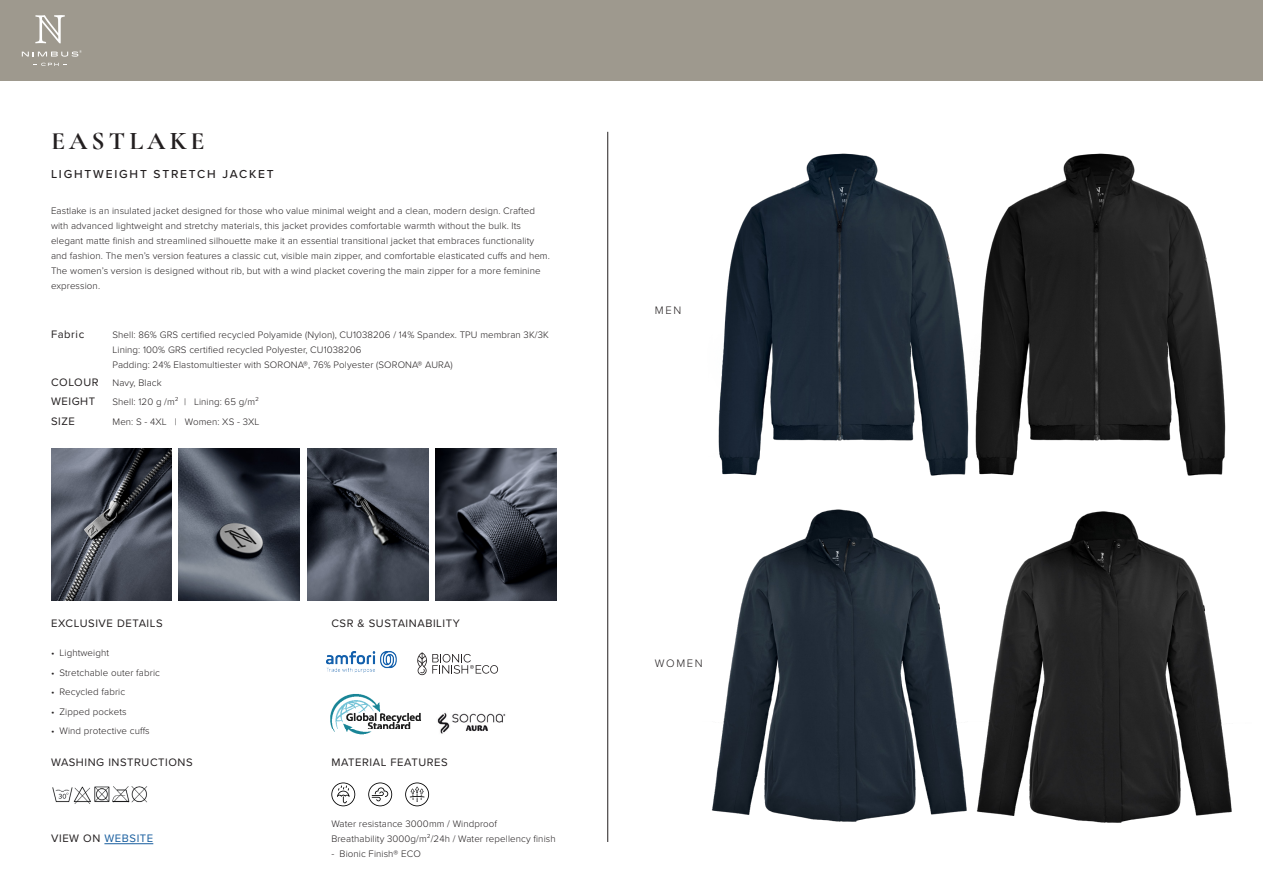
<style>
.page{position:relative;width:1263px;height:893px;background:#fff}
.page>*{position:absolute;margin:0;border:0;box-sizing:border-box;transform-origin:0 0}
.t1{font:700 25.5px "Cormorant Garamond";letter-spacing:.16em;color:#231f20}
.t2{font:500 12px "Proxima Nova";letter-spacing:.15em;color:#231f20}
.t3{font:11.25px "Proxima Nova";letter-spacing:.05em;color:#231f20}
.t4{font:11.25px "Proxima Nova";letter-spacing:.05em;color:#175d9e}
.t5{font:300 11.25px "Proxima Nova";letter-spacing:.15em;color:#231f20}
.t6{font:300 9.75px/15px "Proxima Nova";letter-spacing:.01em;color:#231f20}
.s1{font-weight:400;font-size:11.25px}
.s2{color:#231f20}
</style>
<div class="page">
<div style="left:0;top:0;width:1263px;height:81px;background:#9e998e"></div>
<hr style="left:607px;top:132px;width:1px;height:710px;background:#231f20">
<img style="left:52px;top:786px;width:96px;height:18px">
<img style="left:327px;top:652px;width:70px;height:21px">
<svg style="left:35px;top:15px;width:30px;height:28px"></svg>
<svg style="left:33px;top:63px;width:34px;height:3px"></svg>
<svg style="left:22px;top:50px;width:60px;height:7px"></svg>
<img style="left:307px;top:449px;width:122px;height:151px">
<img style="left:179px;top:449px;width:121px;height:151px">
<img style="left:436px;top:449px;width:121px;height:151px">
<img style="left:51px;top:449px;width:121px;height:151px">
<svg style="left:417px;top:652px;width:81px;height:23px"></svg>
<img style="left:986px;top:531px;width:246px;height:292px">
<img style="left:711px;top:531px;width:275px;height:291px">
<img style="left:718px;top:153px;width:233px;height:378px">
<img style="left:951px;top:153px;width:275px;height:378px">
<img style="left:330px;top:694px;width:91px;height:41px">
<img style="left:437px;top:713px;width:69px;height:21px">
<svg style="left:331px;top:782px;width:24px;height:24px"></svg>
<svg style="left:368px;top:782px;width:24px;height:24px"></svg>
<svg style="left:405px;top:782px;width:24px;height:24px"></svg>
<hr style="left:104px;top:843px;width:49px;height:1px;background:#175d9e">
<p class="t1" style="left:51px;top:125px;width:155px">EASTLAKE</p>
<p class="t2" style="left:51px;top:166px;width:224px">LIGHTWEIGHT STRETCH JACKET</p>
<p class="t6" style="left:51px;top:203px;width:500px">Eastlake is an insulated jacket designed for those who value minimal weight and a clean, modern design. Crafted with advanced lightweight and stretchy materials, this jacket provides comfortable warmth without the bulk. Its elegant matte finish and streamlined silhouette make it an essential transitional jacket that embraces functionality and fashion. The men’s version features a classic cut, visible main zipper, and comfortable elasticated cuffs and hem.<br>The women’s version is designed without rib, but with a wind placket covering the main zipper for a more feminine expression.</p>
<p class="t3" style="left:51px;top:326px;width:35px">Fabric</p>
<p class="t6" style="left:113px;top:327px;width:438px">Shell: 86% GRS certified recycled Polyamide (Nylon), CU1038206 / 14% Spandex. TPU membran 3K/3K</p>
<p class="t6" style="left:113px;top:342px;width:342px">Lining: 100% GRS certified recycled Polyester, CU1038206<br>Padding: 24% Elastomultiester with SORONA®, 76% Polyester (SORONA® AURA)</p>
<p class="t6" style="left:51px;top:375px;width:112px"><span class="s1">COLOUR</span> Navy, Black</p>
<p class="t3" style="left:51px;top:393px;width:46px">WEIGHT</p>
<p class="t6" style="left:113px;top:394px;width:148px">Shell: 120 g /m² | Lining: 65 g/m²</p>
<p class="t3" style="left:51px;top:413px;width:25px">SIZE</p>
<p class="t6" style="left:113px;top:414px;width:148px">Men: S - 4XL | Women: XS - 3XL</p>
<p class="t3" style="left:51px;top:615px;width:113px">EXCLUSIVE DETAILS</p>
<p class="t3" style="left:331px;top:615px;width:130px">CSR &amp; SUSTAINABILITY</p>
<p class="t6" style="left:51px;top:645px;width:60px">• Lightweight</p>
<p class="t6" style="left:51px;top:664px;width:110px">• Stretchable outer fabric</p>
<p class="t6" style="left:51px;top:684px;width:76px">• Recycled fabric</p>
<p class="t6" style="left:51px;top:703px;width:77px">• Zipped pockets</p>
<p class="t6" style="left:51px;top:723px;width:100px">• Wind protective cuffs</p>
<p class="t3" style="left:51px;top:754px;width:143px">WASHING INSTRUCTIONS</p>
<p class="t4" style="left:51px;top:830px;width:104px"><span class="s2">VIEW ON</span> WEBSITE</p>
<p class="t3" style="left:331px;top:754px;width:118px">MATERIAL FEATURES</p>
<p class="t6" style="left:331px;top:815px;width:167px">Water resistance 3000mm / Windproof</p>
<p class="t6" style="left:331px;top:830px;width:226px">Breathability 3000g/m²/24h / Water repellency finish</p>
<p class="t6" style="left:331px;top:845px;width:91px">- Bionic Finish® ECO</p>
<p class="t5" style="left:655px;top:302px;width:28px">MEN</p>
<p class="t5" style="left:655px;top:655px;width:49px">WOMEN</p>
</div>
